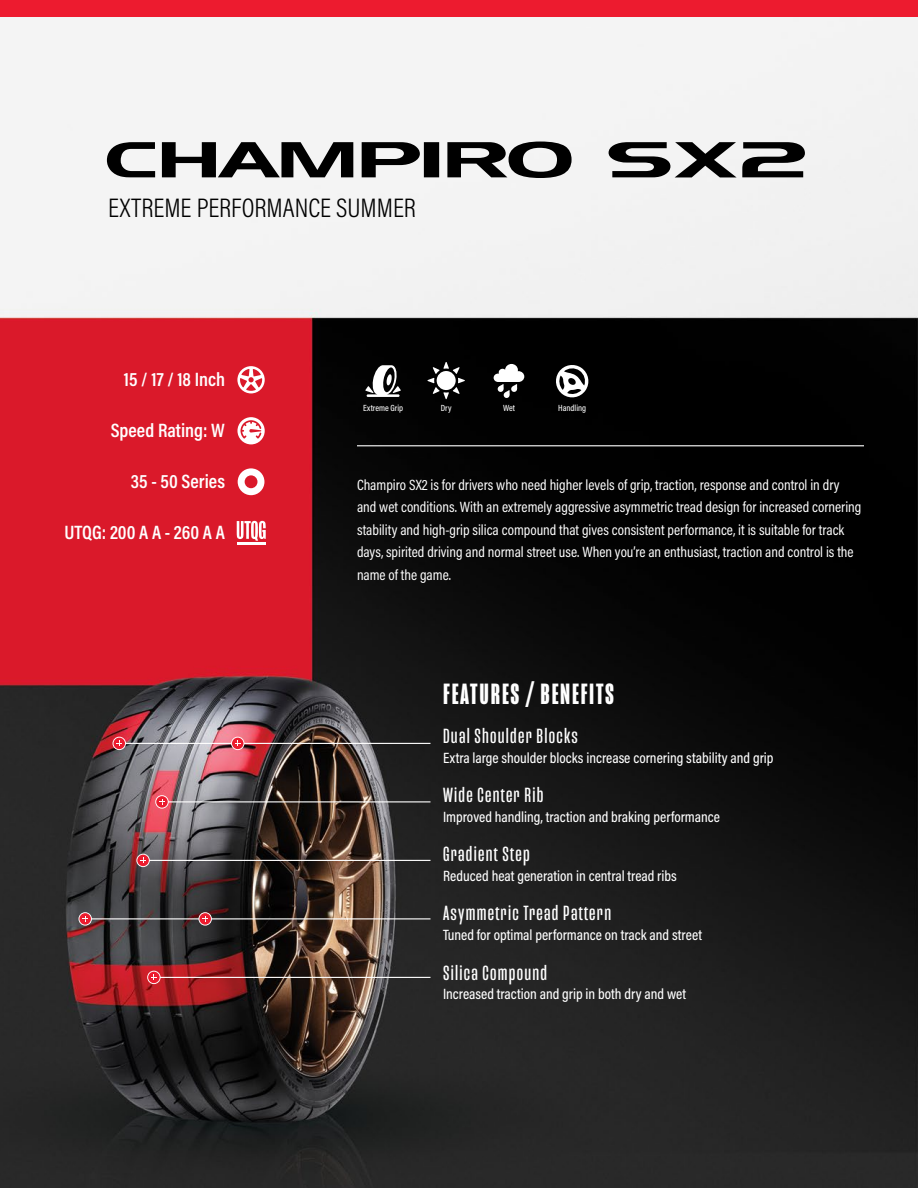
<style>
.page{position:relative;width:918px;height:1188px;background:#fff}
.page>*{position:absolute;margin:0;border:0;box-sizing:border-box;transform-origin:0 0}
.t1{font:700 30px "Mongoose";letter-spacing:.06em;color:#fff}
.t2{font:300 27px "Acumin Pro Cond";color:#000}
.t3{font:21px "Mongoose";letter-spacing:.06em;color:#fff}
.t4{font:600 19.5px "Acumin Pro Cond";color:#fff}
.t5{font:15px/22.5px "Acumin Pro Cond";color:#fff}
.t6{font:500 15px "Acumin Pro Cond";color:#fff}
.t7{font:500 9px "Acumin Pro Cond";color:#fff}
</style>
<div class="page">
<img style="left:0;top:17px;width:918px;height:1171px">
<hr style="left:357px;top:445px;width:507px;height:1px;background:#fff">
<hr style="left:119px;top:743px;width:311px;height:1px;background:#fff">
<hr style="left:162px;top:801px;width:268px;height:1px;background:#fff">
<hr style="left:143px;top:860px;width:287px;height:1px;background:#fff">
<hr style="left:85px;top:918px;width:345px;height:1px;background:#fff">
<hr style="left:154px;top:977px;width:276px;height:1px;background:#fff">
<svg style="left:107px;top:142px;width:698px;height:36px"></svg>
<svg style="left:365px;top:365px;width:36px;height:32px"></svg>
<svg style="left:428px;top:362px;width:37px;height:37px"></svg>
<svg style="left:494px;top:364px;width:30px;height:34px"></svg>
<svg style="left:554px;top:363px;width:37px;height:37px"></svg>
<svg style="left:237px;top:366px;width:28px;height:27px"></svg>
<svg style="left:237px;top:417px;width:28px;height:27px"></svg>
<svg style="left:238px;top:468px;width:26px;height:27px"></svg>
<svg style="left:237px;top:521px;width:29px;height:20px"></svg>
<hr style="left:237px;top:542px;width:29px;height:2px;background:#fff">
<svg style="left:155px;top:795px;width:14px;height:14px"></svg>
<svg style="left:231px;top:737px;width:13px;height:13px"></svg>
<svg style="left:136px;top:854px;width:14px;height:13px"></svg>
<svg style="left:198px;top:912px;width:14px;height:14px"></svg>
<svg style="left:147px;top:971px;width:14px;height:13px"></svg>
<svg style="left:113px;top:737px;width:13px;height:13px"></svg>
<svg style="left:78px;top:912px;width:14px;height:14px"></svg>
<div style="left:0;top:0;width:918px;height:17px;background:#ed1b2f"></div>
<h2 class="t2" style="left:108px;top:190px;width:309px">EXTREME PERFORMANCE SUMMER</h2>
<h3 class="t4" style="left:124px;top:367px;width:103px">15 / 17 / 18 Inch</h3>
<h3 class="t4" style="left:111px;top:418px;width:116px">Speed Rating: W</h3>
<h3 class="t4" style="left:131px;top:469px;width:96px">35 - 50 Series</h3>
<h3 class="t4" style="left:64px;top:520px;width:162px">UTQG: 200 A A - 260 A A</h3>
<p class="t7" style="left:363px;top:402px;width:42px">Extreme Grip</p>
<p class="t7" style="left:441px;top:402px;width:12px">Dry</p>
<p class="t7" style="left:503px;top:402px;width:13px">Wet</p>
<p class="t7" style="left:558px;top:402px;width:29px">Handling</p>
<p class="t5" style="left:357px;top:473px;width:506px">Champiro SX2 is for drivers who need higher levels of grip, traction, response and control in dry and wet conditions. With an extremely aggressive asymmetric tread design for increased cornering stability and high-grip silica compound that gives consistent performance, it is suitable for track days, spirited driving and normal street use. When you’re an enthusiast, traction and control is the name of the game.</p>
<h1 class="t1" style="left:443px;top:676px;width:172px">FEATURES / BENEFITS</h1>
<h3 class="t3" style="left:443px;top:724px;width:136px">Dual Shoulder Blocks</h3>
<p class="t6" style="left:443px;top:748px;width:332px">Extra large shoulder blocks increase cornering stability and grip</p>
<h3 class="t3" style="left:443px;top:783px;width:102px">Wide Center Rib</h3>
<p class="t6" style="left:443px;top:807px;width:278px">Improved handling, traction and braking performance</p>
<h3 class="t3" style="left:443px;top:842px;width:88px">Gradient Step</h3>
<p class="t6" style="left:443px;top:866px;width:235px">Reduced heat generation in central tread ribs</p>
<h3 class="t3" style="left:443px;top:901px;width:170px">Asymmetric Tread Pattern</h3>
<p class="t6" style="left:443px;top:925px;width:260px">Tuned for optimal performance on track and street</p>
<h3 class="t3" style="left:443px;top:961px;width:106px">Silica Compound</h3>
<p class="t6" style="left:443px;top:984px;width:245px">Increased traction and grip in both dry and wet</p>
</div>
